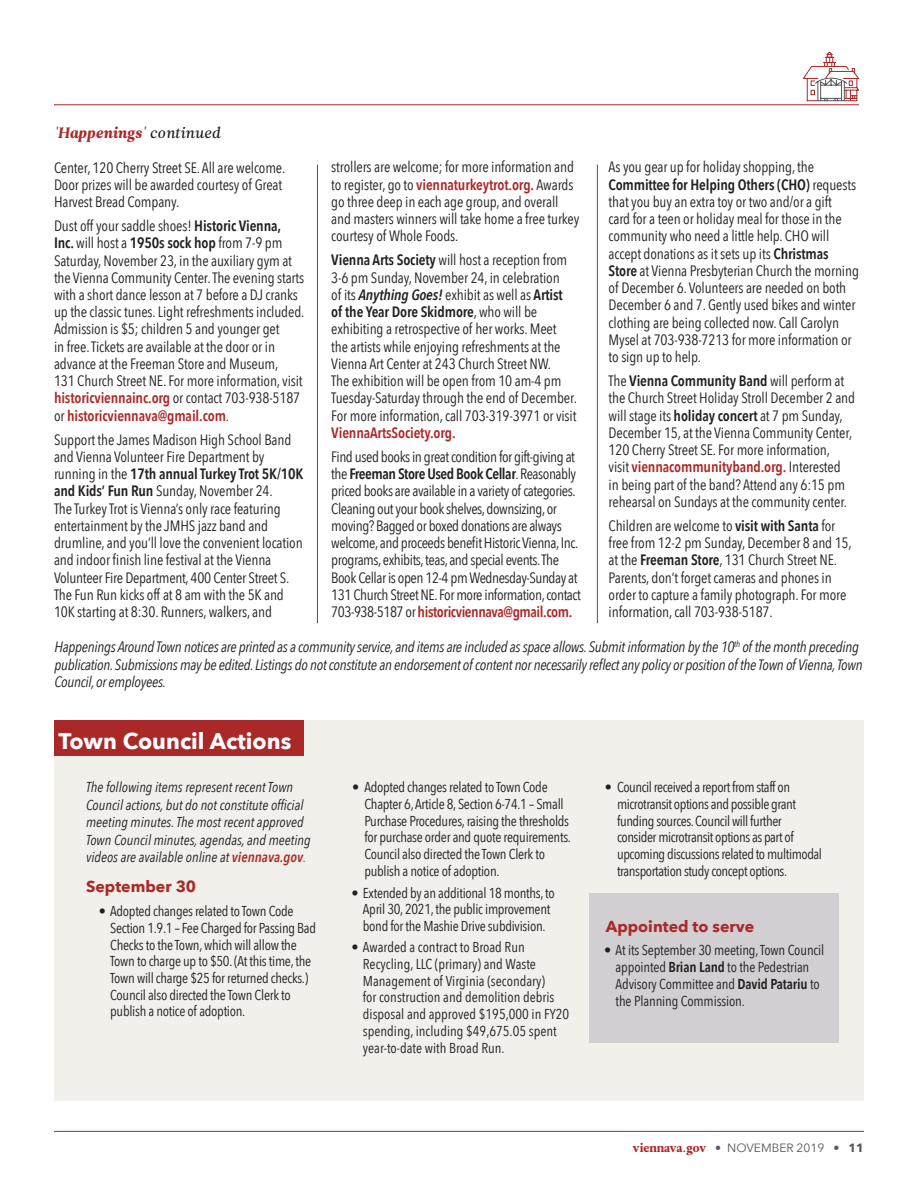
<style>
.page{position:relative;width:918px;height:1188px;background:#fff}
.page>*{position:absolute;margin:0;border:0;box-sizing:border-box;transform-origin:0 0}
.t1{font:700 22.5px "Avenir Next";color:#fff}
.t2{font:700 15.9px "Avenir Next";color:#aa2928}
.t3{font:15px/17.2px "Avenir Next Condensed";letter-spacing:-.01em;color:#231f20}
.t4{font:15px/17.2px "Avenir Next Condensed";letter-spacing:-.03em;color:#231f20}
.t5{font:italic 15px/17.2px "Avenir Next Condensed";letter-spacing:-.02em;color:#231f20}
.t6{font:600 15px "Avenir Next Condensed";letter-spacing:-.01em;color:#aa2928}
.t7{font:15px "Leitura News Italic 4";color:#aa2928}
.t8{font:14.25px/16.6px "Avenir Next Condensed";letter-spacing:-.02em;color:#231f20}
.t9{font:14.25px/16.6px "Avenir Next Condensed";color:#231f20}
.t10{font:italic 14.25px/17.5px "Avenir Next Condensed";color:#231f20}
.t11{font:12px "Avenir Next";color:#54565a}
.s1{font-family:"Leitura News Italic 2";color:#231f20}
.s2{font-weight:600}
.s3{font-weight:600;color:#aa2928}
.s4{font-weight:600;font-style:italic}
.s5{color:#aa2928}
.s6{font-family:"Leitura News Roman 4";color:#aa2928}
.s7{font-weight:700}
</style>
<div class="page">
<svg style="left:803px;top:52px;width:56px;height:50px"></svg>
<div style="left:54px;top:720px;width:810px;height:381px;background:#f1f0eb"></div>
<div style="left:589px;top:893px;width:249px;height:149px;background:#d1cfd1"></div>
<div style="left:54px;top:720px;width:249px;height:36px;background:#aa2928"></div>
<hr style="left:317px;top:165px;width:1px;height:458px;background:#aa2928">
<hr style="left:597px;top:165px;width:1px;height:458px;background:#aa2928">
<hr style="left:54px;top:104px;width:805px;height:1px;background:#aa2928">
<hr style="left:54px;top:1131px;width:810px;height:1px;background:#aa2928">
<p class="t7" style="left:54px;top:123px;width:168px">'Happenings' <span class="s1">continued</span></p>
<p class="t3" style="left:54px;top:158px;width:233px">Center, 120 Cherry Street SE. All are welcome.<br>Door prizes will be awarded courtesy of Great<br>Harvest Bread Company.</p>
<p class="t3" style="left:54px;top:216px;width:252px">Dust off your saddle shoes! <span class="s2">Historic Vienna, Inc.</span> will host a <span class="s2">1950s sock hop</span> from 7-9 pm Saturday, November 23, in the auxiliary gym at the Vienna Community Center. The evening starts with a short dance lesson at 7 before a DJ cranks up the classic tunes. Light refreshments included.<br>Admission is $5; children 5 and younger get<br>in free. Tickets are available at the door or in advance at the Freeman Store and Museum,<br>131 Church Street NE. For more information, visit <span class="s3">historicviennainc.org</span> or contact 703-938-5187 or <span class="s3">historicviennava@gmail.com</span>.</p>
<p class="t3" style="left:54px;top:430px;width:251px">Support the James Madison High School Band and Vienna Volunteer Fire Department by running in the <span class="s2">17th annual Turkey Trot 5K/10K and Kids’ Fun Run</span> Sunday, November 24.<br>The Turkey Trot is Vienna’s only race featuring entertainment by the JMHS jazz band and drumline, and you’ll love the convenient location and indoor finish line festival at the Vienna Volunteer Fire Department, 400 Center Street S.<br>The Fun Run kicks off at 8 am with the 5K and 10K starting at 8:30. Runners, walkers, and</p>
<p class="t3" style="left:331px;top:158px;width:250px">strollers are welcome; for more information and to register, go to <span class="s3">viennaturkeytrot.org.</span> Awards go three deep in each age group, and overall and masters winners will take home a free turkey courtesy of Whole Foods.</p>
<p class="t3" style="left:331px;top:251px;width:247px"><span class="s2">Vienna Arts Society</span> will host a reception from 3-6 pm Sunday, November 24, in celebration<br>of its <span class="s4">Anything Goes!</span> exhibit as well as <span class="s2">Artist of the Year Dore Skidmore</span>, who will be exhibiting a retrospective of her works. Meet the artists while enjoying refreshments at the Vienna Art Center at 243 Church Street NW.<br>The exhibition will be open from 10 am-4 pm Tuesday-Saturday through the end of December.<br>For more information, call 703-319-3971 or visit</p>
<p class="t6" style="left:331px;top:420px;width:126px">ViennaArtsSociety.org.</p>
<p class="t4" style="left:331px;top:447px;width:251px">Find used books in great condition for gift-giving at the <span class="s2">Freeman Store Used Book Cellar</span>. Reasonably priced books are available in a variety of categories.<br>Cleaning out your book shelves, downsizing, or moving? Bagged or boxed donations are always welcome, and proceeds benefit Historic Vienna, Inc. programs, exhibits, teas, and special events. The Book Cellar is open 12-4 pm Wednesday-Sunday at 131 Church Street NE. For more information, contact 703-938-5187 or <span class="s3">historicviennava@gmail.com.</span></p>
<p class="t3" style="left:609px;top:158px;width:252px">As you gear up for holiday shopping, the <span class="s2">Committee for Helping Others (CHO)</span> requests that you buy an extra toy or two and/or a gift<br>card for a teen or holiday meal for those in the community who need a little help. CHO will accept donations as it sets up its <span class="s2">Christmas Store</span> at Vienna Presbyterian Church the morning of December 6. Volunteers are needed on both December 6 and 7. Gently used bikes and winter clothing are being collected now. Call Carolyn Mysel at 703-938-7213 for more information or to sign up to help.</p>
<p class="t3" style="left:609px;top:372px;width:248px">The <span class="s2">Vienna Community Band</span> will perform at the Church Street Holiday Stroll December 2 and will stage its <span class="s2">holiday concert</span> at 7 pm Sunday, December 15, at the Vienna Community Center, 120 Cherry Street SE. For more information,<br>visit <span class="s3">viennacommunityband.org.</span> Interested<br>in being part of the band? Attend any 6:15 pm rehearsal on Sundays at the community center.</p>
<p class="t3" style="left:609px;top:516px;width:245px">Children are welcome to <span class="s2">visit with Santa</span> for free from 12-2 pm Sunday, December 8 and 15, at the <span class="s2">Freeman Store</span>, 131 Church Street NE.<br>Parents, don’t forget cameras and phones in order to capture a family photograph. For more information, call 703-938-5187.</p>
<p class="t5" style="left:55px;top:639px;width:810px">Happenings Around Town notices are printed as a community service, and items are included as space allows. Submit information by the 10<sup>th</sup> of the month preceding publication. Submissions may be edited. Listings do not constitute an endorsement of content nor necessarily reflect any policy or position of the Town of Vienna, Town<br>Council, or employees.</p>
<h1 class="t1" style="left:58px;top:722px;width:234px">Town Council Actions</h1>
<p class="t10" style="left:86px;top:778px;width:226px">The following items represent recent Town Council actions, but do not constitute official meeting minutes. The most recent approved Town Council minutes, agendas, and meeting videos are available online at <span class="s3">viennava.gov</span><span class="s5">.</span></p>
<p class="t2" style="left:86px;top:873px;width:112px">September 30</p>
<p class="t8" style="left:110px;top:902px;width:207px;text-indent:-11px">• Adopted changes related to Town Code Section 1.9.1 – Fee Charged for Passing Bad Checks to the Town, which will allow the Town to charge up to $50. (At this time, the Town will charge $25 for returned checks.)<br>Council also directed the Town Clerk to publish a notice of adoption.</p>
<p class="t8" style="left:364px;top:778px;width:208px;text-indent:-12px">• Adopted changes related to Town Code Chapter 6, Article 8, Section 6-74.1 – Small Purchase Procedures, raising the thresholds for purchase order and quote requirements.<br>Council also directed the Town Clerk to publish a notice of adoption.</p>
<p class="t8" style="left:351px;top:884px;width:205px;text-align:center">• Extended by an additional 18 months, to<br>April 30, 2021, the public improvement bond for the Mashie Drive subdivision.</p>
<p class="t9" style="left:363px;top:938px;width:208px;text-indent:-11px">• Awarded a contract to Broad Run Recycling, LLC (primary) and Waste Management of Virginia (secondary)<br>for construction and demolition debris disposal and approved $195,000 in FY20 spending, including $49,675.05 spent year-to-date with Broad Run.</p>
<p class="t8" style="left:617px;top:778px;width:207px;text-indent:-12px">• Council received a report from staff on microtransit options and possible grant funding sources. Council will further consider microtransit options as part of upcoming discussions related to multimodal transportation study concept options.</p>
<p class="t2" style="left:606px;top:912px;width:150px">Appointed to serve</p>
<p class="t8" style="left:616px;top:941px;width:210px;text-indent:-11px">• At its September 30 meeting, Town Council appointed <span class="s2">Brian Land</span> to the Pedestrian Advisory Committee and <span class="s2">David Patariu</span> to the Planning Commission.</p>
<p class="t11" style="left:633px;top:1138px;width:233px"><span class="s6">viennava.gov</span> • NOVEMBER 2019 • <span class="s7">11</span></p>
</div>
